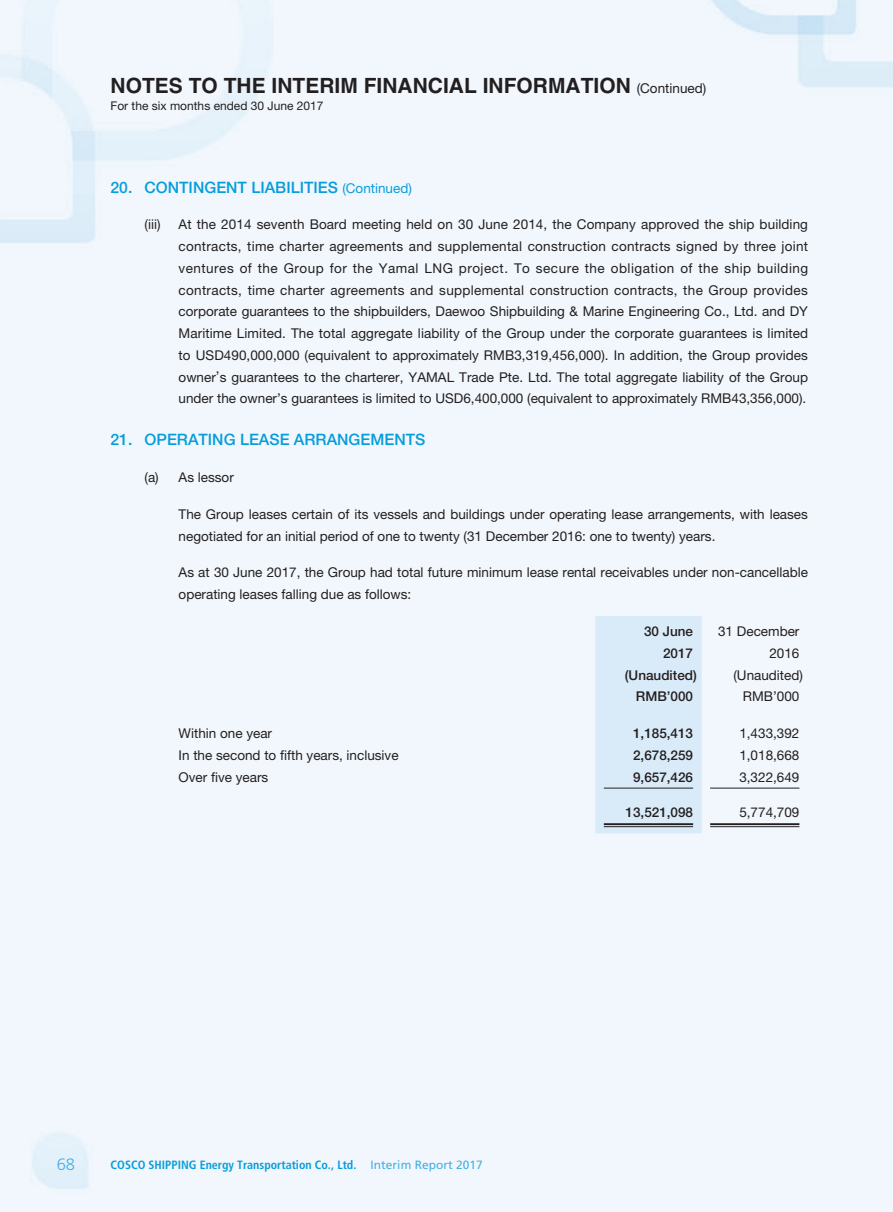
<style>
.page{position:relative;width:893px;height:1212px;background:#fff}
.page>*{position:absolute;margin:0;border:0;box-sizing:border-box;transform-origin:0 0}
.t1{font:700 21px "Helvetica LT Std";color:#231f20}
.t2{font:300 16.5px "Frutiger LT Std";color:#46afe3}
._3__標題{font:500 15.75px "Helvetica Neue LT Std";color:#069ddc}
._1__內文{font:13.5px/21.8px "Helvetica Neue LT Std";color:#231f20}
._1__內文-2{font:500 13.5px "Helvetica Neue LT Std";color:#231f20}
.t3{font:700 condensed 12px "Frutiger LT Std";color:#069ddc}
.t4{font:12px "Helvetica Neue LT Std";color:#231f20}
.s1{font-family:"Helvetica Neue LT Std";font-weight:400;font-size:13.5px}
.s2{font-weight:400;font-size:13.5px}
.s3{font-weight:400;font-stretch:normal;color:#46afe3}
</style>
<div class="page">
<div style="left:595px;top:616px;width:107px;height:217px;background:#d9ebf8"></div>
<hr style="left:604px;top:788px;width:89px;height:1px;background:#231f20">
<hr style="left:710px;top:788px;width:89px;height:1px;background:#231f20">
<hr style="left:604px;top:823px;width:89px;height:2px;background:#231f20">
<hr style="left:604px;top:826px;width:89px;height:1px;background:#231f20">
<hr style="left:710px;top:823px;width:89px;height:2px;background:#231f20">
<hr style="left:710px;top:826px;width:89px;height:1px;background:#231f20">
<h1 class="t1" style="left:111px;top:73px;width:597px">NOTES TO THE INTERIM FINANCIAL INFORMATION <span class="s1">(Continued)</span></h1>
<p class="t4" style="left:111px;top:98px;width:214px">For the six months ended 30 June 2017</p>
<p class="_3__標題" style="left:111px;top:178px;width:303px">20. CONTINGENT LIABILITIES <span class="s2">(Continued)</span></p>
<p class="_1__內文" style="left:145px;top:214px;width:17px">(iii)</p>
<p class="_1__內文" style="left:179px;top:214px;width:631px;text-align:justify">At the 2014 seventh Board meeting held on 30 June 2014, the Company approved the ship building contracts, time charter agreements and supplemental construction contracts signed by three joint ventures of the Group for the Yamal LNG project. To secure the obligation of the ship building contracts, time charter agreements and supplemental construction contracts, the Group provides corporate guarantees to the shipbuilders, Daewoo Shipbuilding &amp; Marine Engineering Co., Ltd. and DY Maritime Limited. The total aggregate liability of the Group under the corporate guarantees is limited to USD490,000,000 (equivalent to approximately RMB3,319,456,000). In addition, the Group provides owner’s guarantees to the charterer, YAMAL Trade Pte. Ltd. The total aggregate liability of the Group under the owner’s guarantees is limited to USD6,400,000 (equivalent to approximately RMB43,356,000).</p>
<p class="_3__標題" style="left:111px;top:430px;width:316px">21. OPERATING LEASE ARRANGEMENTS</p>
<p class="_1__內文" style="left:145px;top:466px;width:91px">(a) As lessor</p>
<p class="_1__內文" style="left:179px;top:503px;width:631px">The Group leases certain of its vessels and buildings under operating lease arrangements, with leases negotiated for an initial period of one to twenty (31 December 2016: one to twenty) years.</p>
<p class="_1__內文" style="left:179px;top:562px;width:631px">As at 30 June 2017, the Group had total future minimum lease rental receivables under non-cancellable operating leases falling due as follows:</p>
<p class="_1__內文-2" style="left:644px;top:623px;width:51px">30 June</p>
<p class="_1__內文-2" style="left:663px;top:645px;width:32px">2017</p>
<p class="_1__內文" style="left:718px;top:620px;width:83px">31 December</p>
<p class="_1__內文" style="left:769px;top:642px;width:32px">2016</p>
<p class="_1__內文-2" style="left:625px;top:667px;width:74px">(Unaudited)</p>
<p class="_1__內文" style="left:733px;top:664px;width:71px">(Unaudited)</p>
<p class="_1__內文-2" style="left:636px;top:688px;width:59px">RMB’000</p>
<p class="_1__內文" style="left:743px;top:685px;width:58px">RMB’000</p>
<p class="_1__內文" style="left:179px;top:722px;width:95px">Within one year</p>
<p class="_1__內文-2" style="left:633px;top:725px;width:62px">1,185,413</p>
<p class="_1__內文" style="left:739px;top:722px;width:62px">1,433,392</p>
<p class="_1__內文" style="left:179px;top:744px;width:222px">In the second to fifth years, inclusive</p>
<p class="_1__內文-2" style="left:633px;top:747px;width:62px">2,678,259</p>
<p class="_1__內文" style="left:739px;top:744px;width:62px">1,018,668</p>
<p class="_1__內文" style="left:179px;top:766px;width:91px">Over five years</p>
<p class="_1__內文-2" style="left:633px;top:769px;width:62px">9,657,426</p>
<p class="_1__內文" style="left:739px;top:766px;width:62px">3,322,649</p>
<p class="_1__內文-2" style="left:626px;top:804px;width:69px">13,521,098</p>
<p class="_1__內文" style="left:739px;top:801px;width:62px">5,774,709</p>
<p class="t2" style="left:57px;top:1155px;width:20px">68</p>
<p class="t3" style="left:111px;top:1157px;width:374px">COSCO SHIPPING Energy Transportation Co., Ltd. <span class="s3">Interim Report 2017</span></p>
</div>
